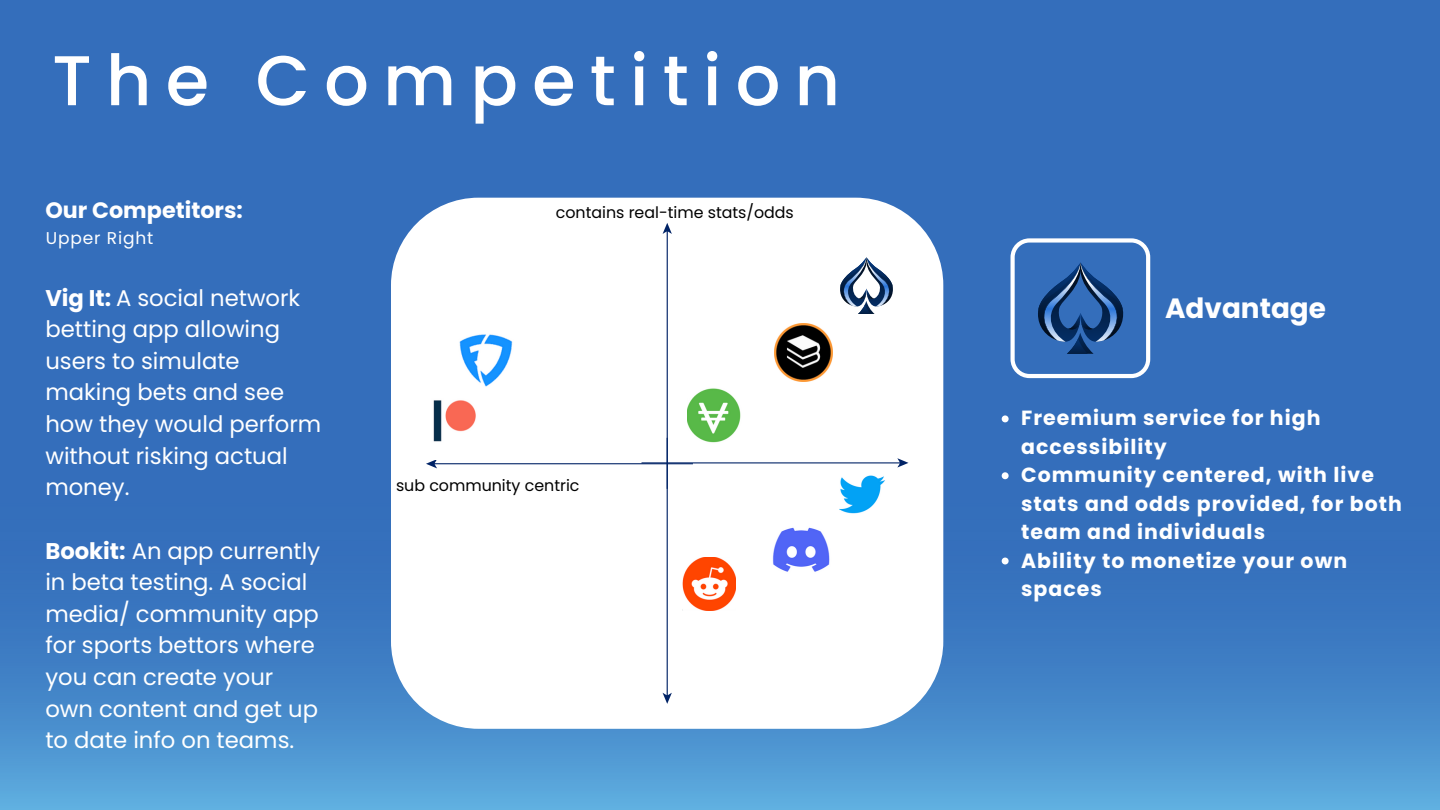
<style>
.page{position:relative;width:1440px;height:810px;background:#346ebb}
.page>*{position:absolute;margin:0;border:0;box-sizing:border-box;transform-origin:0 0}
.t1{font:500 70.4px "Poppins";letter-spacing:.2em;color:#fff}
.t2{font:700 27.9px "Poppins";color:#fff}
.t3{font:22.7px/31.6px "Poppins";color:#fff}
.t4{font:700 22.3px "Poppins";color:#fff}
.t5{font:700 20.5px/28.4px "Poppins";letter-spacing:.05em;color:#fff}
.t6{font:17px "Poppins";letter-spacing:.05em;color:#fff}
.t7{font:15.8px "Poppins";color:#000}
.s1{font-weight:700}
</style>
<div class="page">
<img style="left:0;top:504px;width:1440px;height:306px">
<svg style="left:1011px;top:238px;width:139px;height:140px"></svg>
<svg style="left:1002px;top:415px;width:7px;height:7px"></svg>
<svg style="left:1002px;top:472px;width:7px;height:7px"></svg>
<svg style="left:1002px;top:558px;width:7px;height:6px"></svg>
<div style="left:391px;top:198px;width:552px;height:531px;background:#fff;border-radius:88px"></div>
<svg style="left:662px;top:223px;width:246px;height:245px"></svg>
<svg style="left:426px;top:438px;width:267px;height:266px"></svg>
<img style="left:775px;top:324px;width:57px;height:58px">
<img style="left:426px;top:400px;width:65px;height:59px">
<img style="left:687px;top:383px;width:55px;height:62px">
<img style="left:683px;top:557px;width:53px;height:53px">
<img style="left:459px;top:334px;width:54px;height:53px">
<img style="left:839px;top:475px;width:46px;height:39px">
<svg style="left:840px;top:257px;width:53px;height:57px"></svg>
<img style="left:772px;top:527px;width:58px;height:45px">
<p class="t1" style="left:52px;top:31px;width:790px">The Competition</p>
<p class="t4" style="left:45px;top:194px;width:199px">Our Competitors:</p>
<p class="t7" style="left:556px;top:201px;width:240px">contains real-time stats/odds</p>
<p class="t6" style="left:46px;top:226px;width:109px">Upper Right</p>
<p class="t3" style="left:45px;top:282px;width:277px"><span class="s1">Vig It:</span> A social network betting app allowing users to simulate making bets and see how they would perform without risking actual money.</p>
<p class="t3" style="left:45px;top:535px;width:276px"><span class="s1">Bookit:</span> An app currently in beta testing. A social media/ community app for sports bettors where you can create your own content and get up to date info on teams.</p>
<p class="t7" style="left:396px;top:475px;width:185px">sub community centric</p>
<p class="t2" style="left:1165px;top:289px;width:162px">Advantage</p>
<p class="t5" style="left:1021px;top:404px;width:301px">Freemium service for high accessibility</p>
<p class="t5" style="left:1021px;top:461px;width:382px">Community centered, with live stats and odds provided, for both team and individuals</p>
<p class="t5" style="left:1021px;top:546px;width:328px">Ability to monetize your own spaces</p>
</div>
